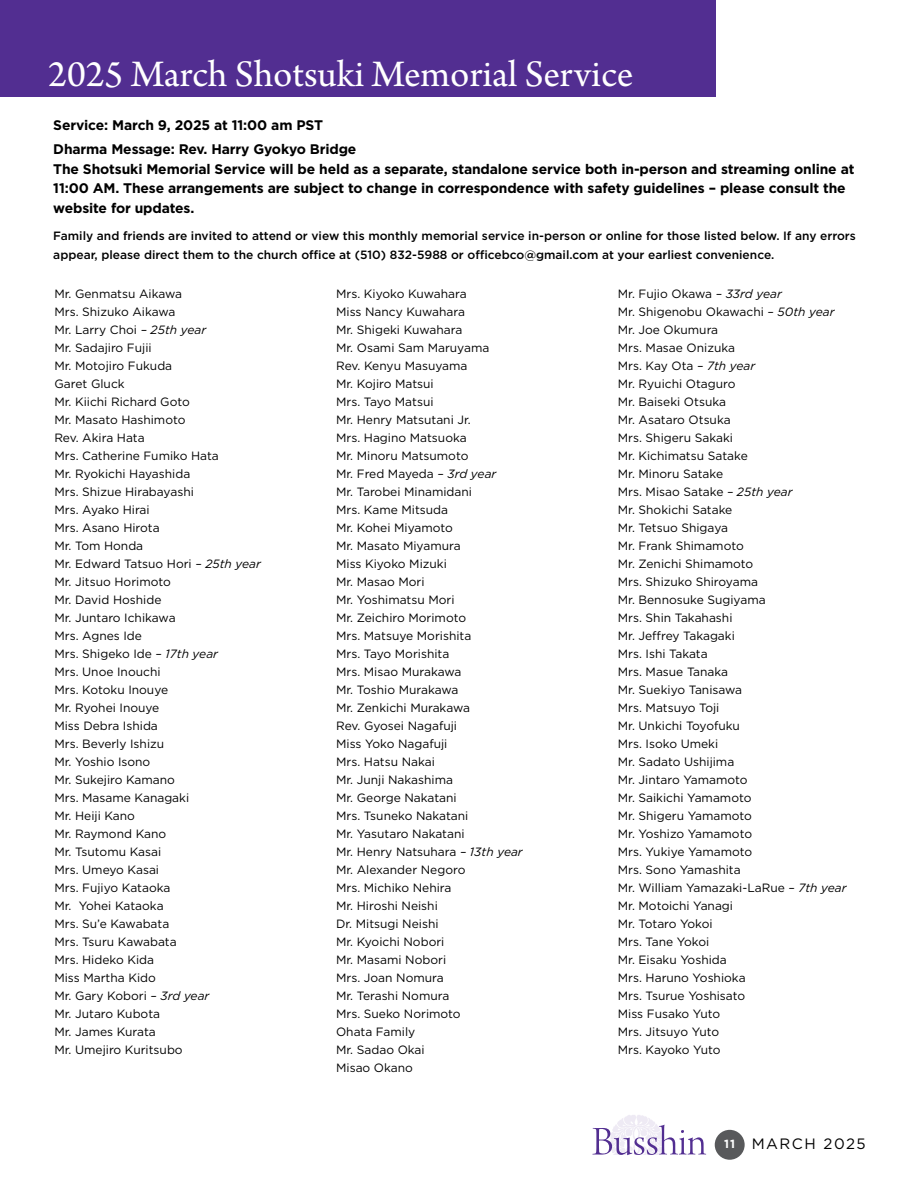
<style>
.page{position:relative;width:918px;height:1188px;background:#fff}
.page>*{position:absolute;margin:0;border:0;box-sizing:border-box;transform-origin:0 0}
.t1{font:39.45px "Arno Pro";color:#fff}
.t2{font:15px "Gotham";letter-spacing:.1em;color:#000}
.t3{font:700 13.8px/19.5px "Gotham";letter-spacing:-.01em;color:#000}
.t4{font:12px/18px "Gotham";color:#000}
.t5{font:500 12px/19.5px "Gotham";color:#000}
.s1{font-style:italic}
.s2{font-weight:700;font-size:11.85px;color:#fff}
</style>
<div class="page">
<div style="left:715px;top:1130px;width:30px;height:30px;background:#58595b;border-radius:50%"></div>
<img style="left:617px;top:1115px;width:48px;height:10px">
<svg style="left:592px;top:1125px;width:114px;height:30px"></svg>
<div style="left:0;top:0;width:716px;height:97px;background:#522e91"></div>
<h1 class="t1" style="left:48px;top:52px;width:586px">2025 March Shotsuki Memorial Service</h1>
<p class="t3" style="left:53px;top:113px;width:305px;line-height:24px">Service: March 9, 2025 at 11:00 am PST<br>Dharma Message: Rev. Harry Gyokyo Bridge</p>
<p class="t3" style="left:53px;top:159px;width:803px">The Shotsuki Memorial Service will be held as a separate, standalone service both in-person and streaming online at<br>11:00 AM. These arrangements are subject to change in correspondence with safety guidelines – please consult the website for updates.</p>
<p class="t5" style="left:53px;top:226px;width:804px">Family and friends are invited to attend or view this monthly memorial service in-person or online for those listed below. If any errors appear, please direct them to the church office at (510) 832-5988 or officebco@gmail.com at your earliest convenience.</p>
<p class="t4" style="left:54px;top:284px;width:208px">Mr. Genmatsu Aikawa<br>Mrs. Shizuko Aikawa<br>Mr. Larry Choi <span class="s1">– 25th year<br></span>Mr. Sadajiro Fujii<br>Mr. Motojiro Fukuda<br>Garet Gluck<br>Mr. Kiichi Richard Goto<br>Mr. Masato Hashimoto<br>Rev. Akira Hata<br>Mrs. Catherine Fumiko Hata<br>Mr. Ryokichi Hayashida<br>Mrs. Shizue Hirabayashi<br>Mrs. Ayako Hirai<br>Mrs. Asano Hirota<br>Mr. Tom Honda<br>Mr. Edward Tatsuo Hori <span class="s1">– 25th year<br></span>Mr. Jitsuo Horimoto<br>Mr. David Hoshide<br>Mr. Juntaro Ichikawa<br>Mrs. Agnes Ide<br>Mrs. Shigeko Ide <span class="s1">– 17th year<br></span>Mrs. Unoe Inouchi<br>Mrs. Kotoku Inouye<br>Mr. Ryohei Inouye<br>Miss Debra Ishida<br>Mrs. Beverly Ishizu<br>Mr. Yoshio Isono<br>Mr. Sukejiro Kamano<br>Mrs. Masame Kanagaki<br>Mr. Heiji Kano<br>Mr. Raymond Kano<br>Mr. Tsutomu Kasai<br>Mrs. Umeyo Kasai<br>Mrs. Fujiyo Kataoka<br>Mr. Yohei Kataoka<br>Mrs. Su’e Kawabata<br>Mrs. Tsuru Kawabata<br>Mrs. Hideko Kida<br>Miss Martha Kido<br>Mr. Gary Kobori <span class="s1">– 3rd year<br></span>Mr. Jutaro Kubota<br>Mr. James Kurata<br>Mr. Umejiro Kuritsubo</p>
<p class="t4" style="left:336px;top:284px;width:188px">Mrs. Kiyoko Kuwahara<br>Miss Nancy Kuwahara<br>Mr. Shigeki Kuwahara<br>Mr. Osami Sam Maruyama<br>Rev. Kenyu Masuyama<br>Mr. Kojiro Matsui<br>Mrs. Tayo Matsui<br>Mr. Henry Matsutani Jr.<br>Mrs. Hagino Matsuoka<br>Mr. Minoru Matsumoto<br>Mr. Fred Mayeda <span class="s1">– 3rd year<br></span>Mr. Tarobei Minamidani<br>Mrs. Kame Mitsuda<br>Mr. Kohei Miyamoto<br>Mr. Masato Miyamura<br>Miss Kiyoko Mizuki<br>Mr. Masao Mori<br>Mr. Yoshimatsu Mori<br>Mr. Zeichiro Morimoto<br>Mrs. Matsuye Morishita<br>Mrs. Tayo Morishita<br>Mrs. Misao Murakawa<br>Mr. Toshio Murakawa<br>Mr. Zenkichi Murakawa<br>Rev. Gyosei Nagafuji<br>Miss Yoko Nagafuji<br>Mrs. Hatsu Nakai<br>Mr. Junji Nakashima<br>Mr. George Nakatani<br>Mrs. Tsuneko Nakatani<br>Mr. Yasutaro Nakatani<br>Mr. Henry Natsuhara <span class="s1">– 13th year<br></span>Mr. Alexander Negoro<br>Mrs. Michiko Nehira<br>Mr. Hiroshi Neishi<br>Dr. Mitsugi Neishi<br>Mr. Kyoichi Nobori<br>Mr. Masami Nobori<br>Mrs. Joan Nomura<br>Mr. Terashi Nomura<br>Mrs. Sueko Norimoto<br>Ohata Family<br>Mr. Sadao Okai<br>Misao Okano</p>
<p class="t4" style="left:618px;top:284px;width:230px">Mr. Fujio Okawa <span class="s1">– 33rd year<br></span>Mr. Shigenobu Okawachi <span class="s1">– 50th year<br></span>Mr. Joe Okumura<br>Mrs. Masae Onizuka<br>Mrs. Kay Ota <span class="s1">– 7th year<br></span>Mr. Ryuichi Otaguro<br>Mr. Baiseki Otsuka<br>Mr. Asataro Otsuka<br>Mrs. Shigeru Sakaki<br>Mr. Kichimatsu Satake<br>Mr. Minoru Satake<br>Mrs. Misao Satake <span class="s1">– 25th year<br></span>Mr. Shokichi Satake<br>Mr. Tetsuo Shigaya<br>Mr. Frank Shimamoto<br>Mr. Zenichi Shimamoto<br>Mrs. Shizuko Shiroyama<br>Mr. Bennosuke Sugiyama<br>Mrs. Shin Takahashi<br>Mr. Jeffrey Takagaki<br>Mrs. Ishi Takata<br>Mrs. Masue Tanaka<br>Mr. Suekiyo Tanisawa<br>Mrs. Matsuyo Toji<br>Mr. Unkichi Toyofuku<br>Mrs. Isoko Umeki<br>Mr. Sadato Ushijima<br>Mr. Jintaro Yamamoto<br>Mr. Saikichi Yamamoto<br>Mr. Shigeru Yamamoto<br>Mr. Yoshizo Yamamoto<br>Mrs. Yukiye Yamamoto<br>Mrs. Sono Yamashita<br>Mr. William Yamazaki-LaRue <span class="s1">– 7th year<br></span>Mr. Motoichi Yanagi<br>Mr. Totaro Yokoi<br>Mrs. Tane Yokoi<br>Mr. Eisaku Yoshida<br>Mrs. Haruno Yoshioka<br>Mrs. Tsurue Yoshisato<br>Miss Fusako Yuto<br>Mrs. Jitsuyo Yuto<br>Mrs. Kayoko Yuto</p>
<p class="t2" style="left:724px;top:1134px;width:143px"><span class="s2">11</span> MARCH 2025</p>
</div>
